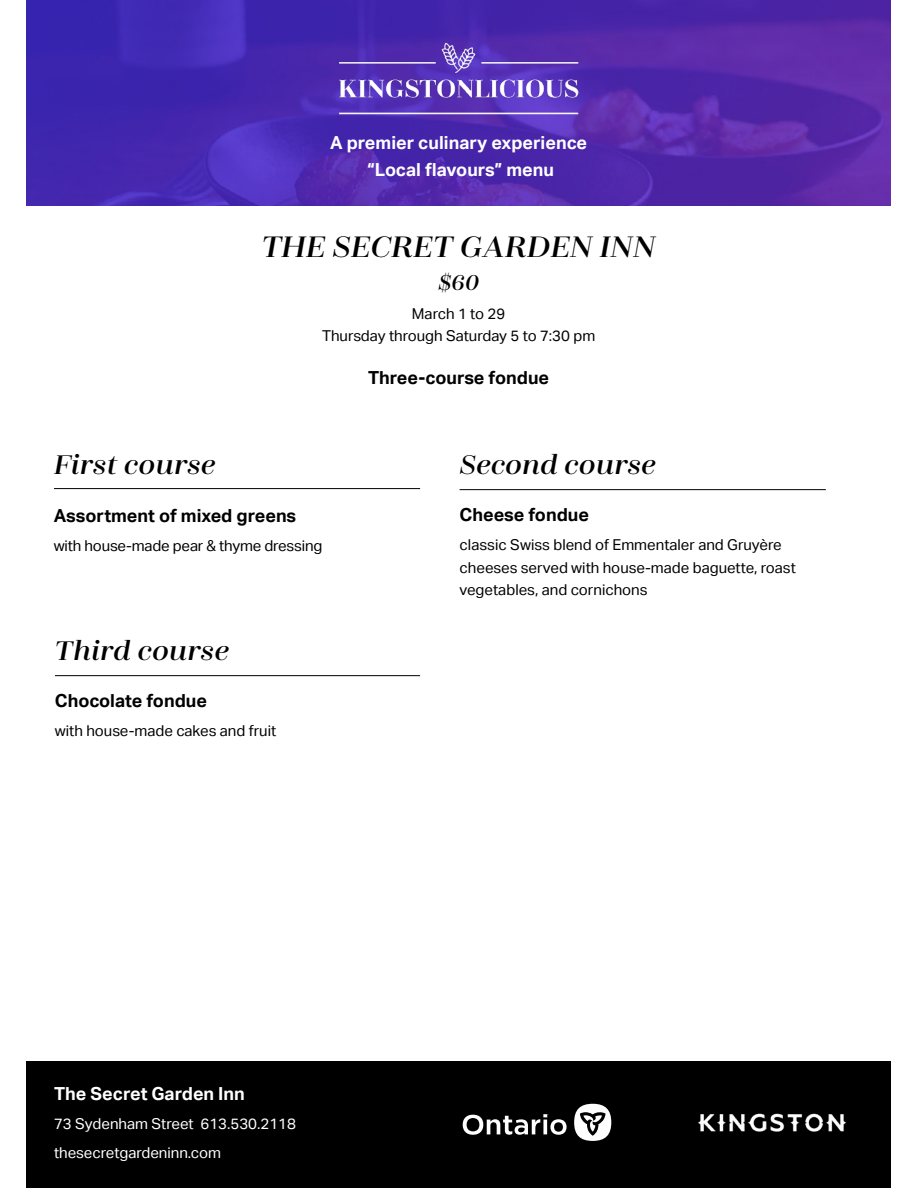
<style>
.page{position:relative;width:918px;height:1188px;background:#fff}
.page>*{position:absolute;margin:0;border:0;box-sizing:border-box;transform-origin:0 0}
.Section_Header{font:italic 600 33px "Zahrah";letter-spacing:.01em;color:#000}
.Body_Copy{font:italic 600 30px "Zahrah";color:#000}
.Section_Header-2{font:italic 600 30px "Zahrah";color:#000}
.Section_Header-3{font:italic 600 24px "Zahrah";color:#000}
.Section_Header-4{font:700 18px "Aktiv Grotesk";color:#000}
.Body_Copy-2{font:700 18px/27px "Aktiv Grotesk";color:#fff;text-align:center}
.Body_Copy-3{font:15px/22.5px "Aktiv Grotesk";color:#000}
.t1{font:15px/29.2px "Aktiv Grotesk";color:#fff}
.Section_Header-5{font:15px/22.5px "Aktiv Grotesk";color:#000;text-align:center}
</style>
<div class="page">
<img style="left:26px;top:0;width:865px;height:205px">
<div style="left:26px;top:1062px;width:865px;height:126px;background:#000"></div>
<img style="left:325px;top:22px;width:267px;height:111px">
<hr style="left:54px;top:488px;width:366px;height:1px;background:#000">
<hr style="left:460px;top:489px;width:366px;height:1px;background:#000">
<hr style="left:55px;top:675px;width:365px;height:1px;background:#000">
<img style="left:698px;top:1113px;width:149px;height:19px">
<svg style="left:463px;top:1114px;width:104px;height:21px"></svg>
<div style="left:574px;top:1104px;width:37px;height:37px;background:#fff;border-radius:50%"></div>
<svg style="left:580px;top:1112px;width:26px;height:24px"></svg>
<p class="Body_Copy-2" style="left:330px;top:130px;width:259px">A premier culinary experience “Local flavours” menu</p>
<h2 class="Section_Header" style="left:262px;top:228px;width:395px">THE SECRET GARDEN INN</h2>
<h2 class="Section_Header-3" style="left:438px;top:269px;width:43px">$60</h2>
<h2 class="Section_Header-5" style="left:322px;top:302px;width:275px">March 1 to 29<br>Thursday through Saturday 5 to 7:30 pm</h2>
<h2 class="Section_Header-4" style="left:368px;top:367px;width:183px">Three-course fondue</h2>
<h2 class="Section_Header-2" style="left:54px;top:448px;width:163px">First course</h2>
<p class="Section_Header-4" style="left:54px;top:505px;width:244px">Assortment of mixed greens</p>
<p class="Body_Copy-3" style="left:54px;top:535px;width:270px">with house-made pear &amp; thyme dressing</p>
<p class="Body_Copy" style="left:55px;top:634px;width:175px">Third course</p>
<p class="Section_Header-4" style="left:55px;top:690px;width:154px">Chocolate fondue</p>
<p class="Body_Copy-3" style="left:55px;top:720px;width:223px">with house-made cakes and fruit</p>
<p class="Body_Copy" style="left:460px;top:448px;width:198px">Second course</p>
<p class="Section_Header-4" style="left:460px;top:504px;width:131px">Cheese fondue</p>
<p class="Body_Copy-3" style="left:460px;top:534px;width:338px">classic Swiss blend of Emmentaler and Gruyère cheeses served with house-made baguette, roast vegetables, and cornichons</p>
<p class="Body_Copy-2" style="left:54px;top:1080px;width:192px">The Secret Garden Inn</p>
<p class="t1" style="left:54px;top:1109px;width:243px">73 Sydenham Street 613.530.2118 thesecretgardeninn.com</p>
</div>
